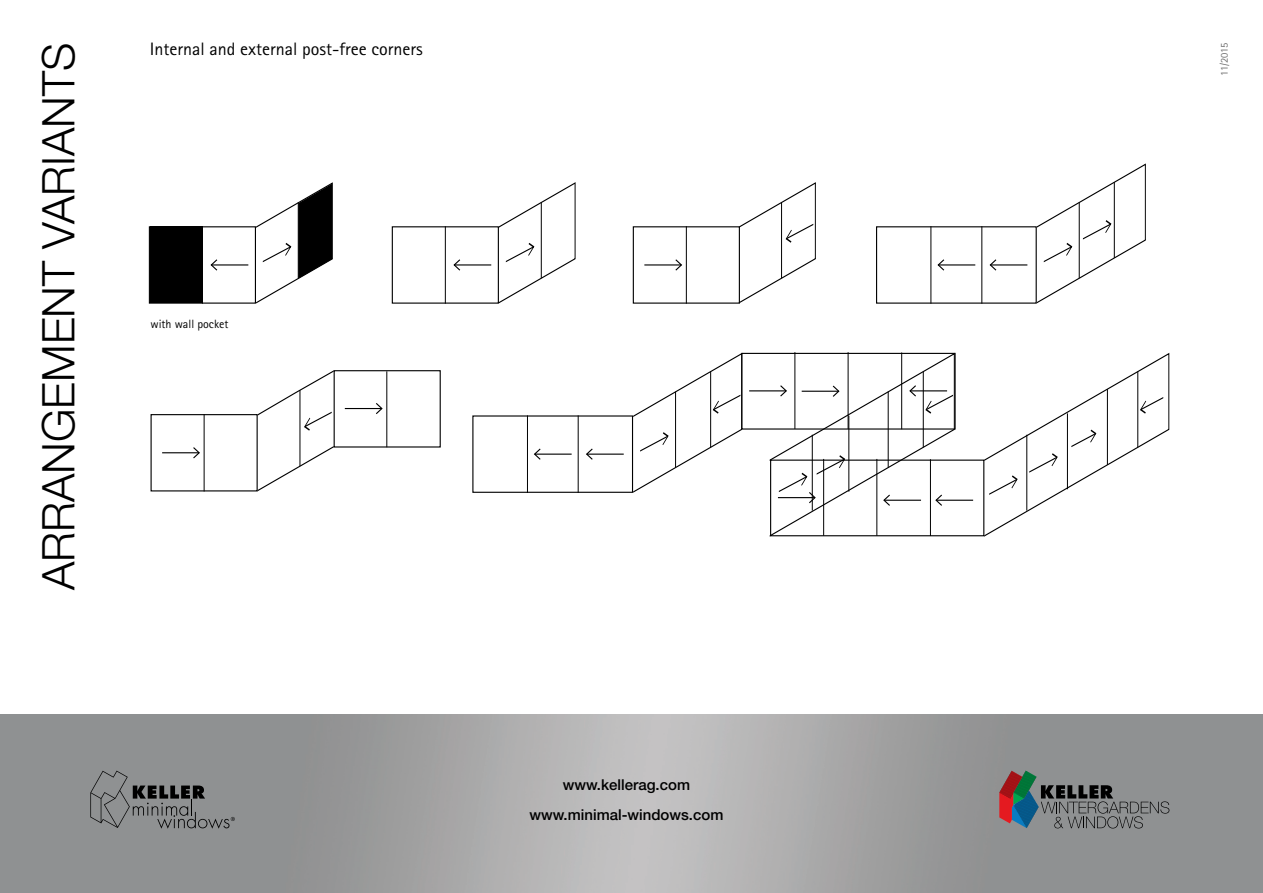
<style>
.page{position:relative;width:1263px;height:893px;background:#fff}
.page>*{position:absolute;margin:0;border:0;box-sizing:border-box;transform-origin:0 0}
.t1{font:300 45px "Helvetica Neue LT Std";color:#000}
.t2{font:18px "Rotis Sans Serif Pro";color:#000}
.t3{font:500 15px "Helvetica Neue LT Std";color:#000}
.t4{font:12px "Rotis Sans Serif Pro";color:#000}
.t5{font:10.5px "Rotis Sans Serif Pro";letter-spacing:-.02em;color:#6e6e6e}
</style>
<div class="page">
<img style="left:0;top:714px;width:1263px;height:179px">
<svg style="left:999px;top:771px;width:170px;height:57px;background:#747476"></svg>
<svg style="left:90px;top:771px;width:145px;height:57px;background:#7b7d7e"></svg>
<div style="left:149px;top:226px;width:107px;height:78px;border:1px solid #000"></div>
<div style="left:150px;top:227px;width:52px;height:76px;background:#000"></div>
<div style="left:151px;top:414px;width:107px;height:77px;border:1px solid #000"></div>
<div style="left:334px;top:370px;width:107px;height:78px;border:1px solid #000"></div>
<div style="left:472px;top:415px;width:161px;height:78px;border:1px solid #000"></div>
<hr style="left:300px;top:390px;width:1px;height:76px;background:#000">
<hr style="left:202px;top:226px;width:1px;height:78px;background:#000">
<hr style="left:445px;top:226px;width:1px;height:78px;background:#000">
<hr style="left:686px;top:226px;width:1px;height:78px;background:#000">
<hr style="left:204px;top:414px;width:1px;height:77px;background:#000">
<hr style="left:386px;top:371px;width:1px;height:76px;background:#000">
<hr style="left:930px;top:226px;width:1px;height:78px;background:#000">
<hr style="left:527px;top:415px;width:1px;height:78px;background:#000">
<hr style="left:981px;top:226px;width:1px;height:78px;background:#000">
<hr style="left:578px;top:415px;width:1px;height:78px;background:#000">
<hr style="left:749px;top:390px;width:37px;height:1px;background:#000">
<hr style="left:211px;top:264px;width:37px;height:2px;background:#000">
<svg style="left:210px;top:259px;width:8px;height:12px"></svg>
<hr style="left:454px;top:264px;width:37px;height:2px;background:#000">
<svg style="left:453px;top:259px;width:8px;height:12px"></svg>
<hr style="left:644px;top:264px;width:37px;height:2px;background:#000">
<svg style="left:674px;top:259px;width:8px;height:12px"></svg>
<hr style="left:162px;top:452px;width:37px;height:1px;background:#000">
<svg style="left:192px;top:447px;width:8px;height:12px"></svg>
<hr style="left:345px;top:408px;width:37px;height:1px;background:#000">
<svg style="left:375px;top:403px;width:8px;height:11px"></svg>
<hr style="left:990px;top:264px;width:37px;height:2px;background:#000">
<svg style="left:989px;top:259px;width:8px;height:12px"></svg>
<hr style="left:587px;top:454px;width:37px;height:1px;background:#000">
<svg style="left:586px;top:448px;width:8px;height:12px"></svg>
<hr style="left:936px;top:500px;width:37px;height:1px;background:#000">
<hr style="left:938px;top:264px;width:37px;height:2px;background:#000">
<svg style="left:937px;top:259px;width:8px;height:12px"></svg>
<hr style="left:535px;top:454px;width:37px;height:1px;background:#000">
<svg style="left:534px;top:448px;width:8px;height:12px"></svg>
<svg style="left:255px;top:182px;width:78px;height:122px"></svg>
<svg style="left:498px;top:182px;width:78px;height:122px"></svg>
<svg style="left:1036px;top:163px;width:110px;height:141px"></svg>
<svg style="left:632px;top:352px;width:111px;height:141px"></svg>
<svg style="left:769px;top:352px;width:186px;height:185px"></svg>
<svg style="left:983px;top:352px;width:187px;height:185px"></svg>
<svg style="left:738px;top:182px;width:78px;height:122px"></svg>
<svg style="left:257px;top:445px;width:78px;height:47px"></svg>
<svg style="left:257px;top:370px;width:78px;height:65px"></svg>
<h1 class="t1" style="left:31px;top:590px;width:549px;rotate:-90deg">ARRANGEMENT VARIANTS</h1>
<p class="t2" style="left:150px;top:38px;width:274px">Internal and external post-free corners</p>
<p class="t4" style="left:151px;top:316px;width:79px">with wall pocket</p>
<p class="t3" style="left:563px;top:776px;width:129px">www.kellerag.com</p>
<p class="t3" style="left:529px;top:805px;width:195px">www.minimal-windows.com</p>
<p class="t5" style="left:1218px;top:76px;width:35px;rotate:-90deg">11/2015</p>
</div>
